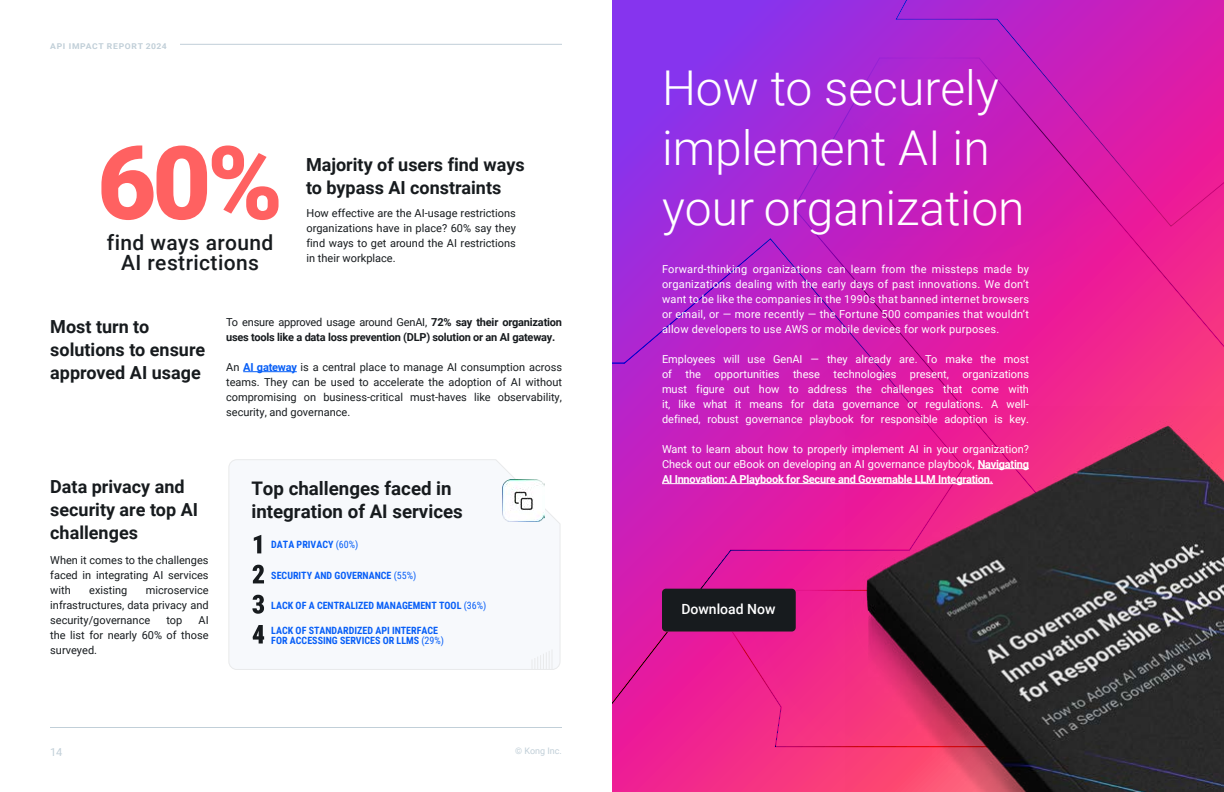
<style>
.page{position:relative;width:1224px;height:792px;background:#fff}
.page>*{position:absolute;margin:0;border:0;box-sizing:border-box;transform-origin:0 0}
.t1{font:900 102px "Roboto";color:#ff6161}
.t2{font:300 48px/60px "Roboto";color:#fff}
.t3{font:500 21px/20px "Roboto";letter-spacing:.02em;color:#171b1e;text-align:center}
.t4{font:700 18.7px/22.4px "Roboto";color:#171b1e}
.t5{font:700 18px/23px "Roboto";color:#171b1e}
.t6{font:500 14px "Roboto";color:#fff}
.t7{font:11px/15px "Roboto";color:#fff;text-align:justify}
.t8{font:11px/15px "Roboto";color:#171b1e;text-align:justify}
.t9{font:700 11px/15px "Roboto";letter-spacing:-.02em;color:#171b1e}
.t10{font:11px "Roboto";color:#c1cfd8}
.t11{font:10px/10px "Roboto Condensed";color:#085ff7}
.t12{font:9px "Roboto";color:#c1cfd8}
.t13{font:700 8px "Roboto";letter-spacing:.085em;color:#c1cfd8;scale:1.07 1}
.s1{font-weight:400}
.s2{font-weight:700;color:#085ff7}
.s3{font-weight:700}
</style>
<div class="page">
<hr style="left:50px;top:727px;width:512px;height:1px;background:#c1cfd8">
<hr style="left:50px;top:44px;width:512px;height:1px;background:#c1cfd8">
<div style="left:50px;top:36px;width:130px;height:16px;background:#fff"></div>
<svg style="left:612px;top:0;width:234px;height:792px;background:#aa30cc"></svg>
<svg style="left:964px;top:67px;width:260px;height:339px;background:#ea2295"></svg>
<svg style="left:612px;top:238px;width:352px;height:509px;background:#d21fad"></svg>
<svg style="left:727px;top:0;width:386px;height:264px;background:#b323ca"></svg>
<div style="left:1012px;top:153px;width:173px;height:172px;background:linear-gradient(to right,#da19aa,#f01f91);border-radius:50%"></div>
<svg style="left:1012px;top:0;width:212px;height:67px;background:#ca1eb8"></svg>
<hr style="left:243px;top:371px;width:54px;height:1px;background:#085ff7">
<svg style="left:228px;top:459px;width:333px;height:211px"></svg>
<svg style="left:532px;top:649px;width:21px;height:20px"></svg>
<svg style="left:254px;top:535px;width:7px;height:18px"></svg>
<svg style="left:253px;top:565px;width:11px;height:18px"></svg>
<svg style="left:252px;top:595px;width:12px;height:19px"></svg>
<svg style="left:253px;top:625px;width:11px;height:19px"></svg>
<img style="left:502px;top:479px;width:42px;height:42px">
<img style="left:846px;top:406px;width:378px;height:386px">
<hr style="left:978px;top:468px;width:51px;height:1px;background:#fff">
<hr style="left:662px;top:483px;width:331px;height:1px;background:#fff">
<div style="left:662px;top:589px;width:134px;height:43px;background:#171b1e;border-radius:4px"></div>
<p class="t13" style="left:50px;top:40px;width:111px">API IMPACT REPORT 2024</p>
<h1 class="t1" style="left:97px;top:111px;width:187px">60%</h1>
<h3 class="t3" style="left:107px;top:231px;width:168px">find ways around<br>AI restrictions</h3>
<h3 class="t5" style="left:306px;top:152px;width:220px">Majority of users find ways to bypass AI constraints</h3>
<p class="t8" style="left:306px;top:205px;width:211px">How effective are the AI-usage restrictions organizations have in place? 60% say they find ways to get around the AI restrictions in their workplace.</p>
<h3 class="t5" style="left:50px;top:315px;width:157px">Most turn to solutions to ensure approved AI usage</h3>
<p class="t9" style="left:226px;top:314px;width:337px"><span class="s1">To ensure approved usage around GenAI,</span> 72% say their organization uses tools like a data loss prevention (DLP) solution or an AI gateway.</p>
<p class="t8" style="left:226px;top:359px;width:337px">An <span class="s2">AI gateway</span> is a central place to manage AI consumption across teams. They can be used to accelerate the adoption of AI without compromising on business-critical must-haves like observability, security, and governance.</p>
<h3 class="t5" style="left:50px;top:474px;width:149px">Data privacy and security are top AI challenges</h3>
<p class="t8" style="left:50px;top:552px;width:160px">When it comes to the challenges faced in integrating AI services with</p>
<p class="t8" style="left:50px;top:582px;width:160px;text-indent:96px">microservice infrastructures, data privacy and security/governance</p>
<p class="t8" style="left:89px;top:582px;width:40px">existing</p>
<p class="t8" style="left:50px;top:612px;width:160px;text-indent:148px">AI the list for nearly 60% of those surveyed.</p>
<p class="t8" style="left:166px;top:612px;width:17px">top</p>
<h3 class="t4" style="left:251px;top:477px;width:213px">Top challenges faced in integration of AI services</h3>
<p class="t11" style="left:271px;top:540px;width:89px">DATA PRIVACY (60%)</p>
<p class="t11" style="left:271px;top:570px;width:147px">SECURITY AND GOVERNANCE (55%)</p>
<p class="t11" style="left:271px;top:600px;width:217px">LACK OF A CENTRALIZED MANAGEMENT TOOL (36%)</p>
<p class="t11" style="left:271px;top:625px;width:174px">LACK OF STANDARDIZED API INTERFACE<br>FOR ACCESSING SERVICES OR LLMS (29%)</p>
<p class="t10" style="left:50px;top:744px;width:14px">14</p>
<p class="t12" style="left:515px;top:744px;width:48px">© Kong Inc.</p>
<h2 class="t2" style="left:662px;top:56px;width:364px">How to securely implement AI in your organization</h2>
<p class="t7" style="left:662px;top:261px;width:369px">Forward-thinking organizations can learn from the missteps made by organizations dealing with the early days of past innovations. We don’t want to be like the companies in the 1990s that banned internet browsers or email, or — more recently — the Fortune 500 companies that wouldn’t allow developers to use AWS or mobile devices for work purposes.</p>
<p class="t7" style="left:662px;top:351px;width:369px">Employees will use GenAI — they already are. To make the most of the opportunities these technologies present, organizations must figure out how to address the challenges that come with it, like what it means for data governance or regulations. A well&shy;defined, robust governance playbook for responsible adoption is key.</p>
<p class="t7" style="left:662px;top:441px;width:369px">Want to learn about how to properly implement AI in your organization?<br>Check out our eBook on developing an AI governance playbook, <span class="s3">Navigating AI Innovation: A Playbook for Secure and Governable LLM Integration.</span></p>
<p class="t6" style="left:681px;top:600px;width:96px">Download Now</p>
</div>
